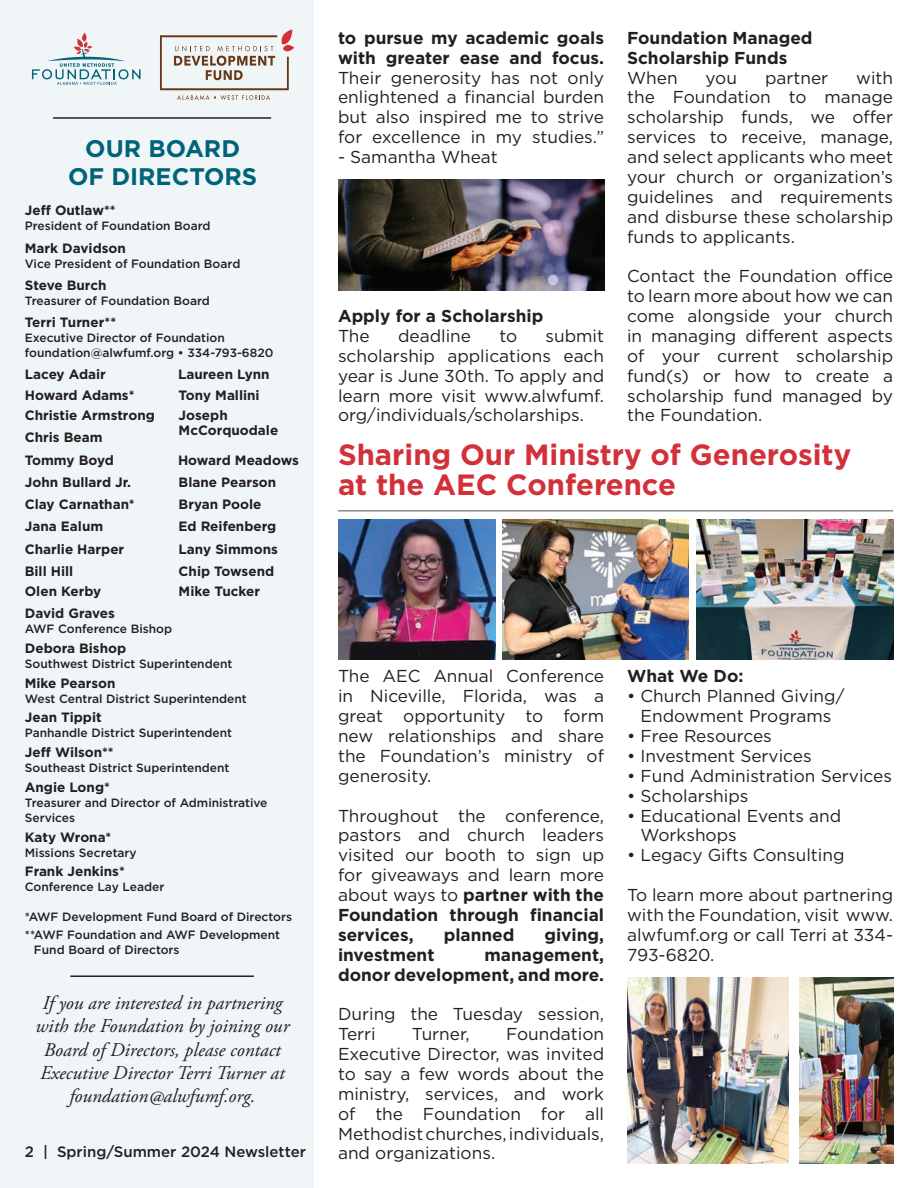
<style>
.page{position:relative;width:918px;height:1188px;background:#fff}
.page>*{position:absolute;margin:0;border:0;box-sizing:border-box;transform-origin:0 0}
.t1{font:700 29.25px "Gotham HTF";color:#d23139}
.t2{font:700 24px "Gotham HTF";color:#006378}
.t3{font:italic 19.5px/23.4px "Adobe Garamond Pro";color:#231f20;text-align:center}
.t4{font:17.25px/19.8px "Gotham HTF";color:#231f20;text-align:justify}
.t5{font:700 17.25px/19.8px "Gotham HTF";color:#231f20}
.t6{font:500 15px "Gotham HTF";color:#231f20}
.t7{font:700 13.5px "Gotham HTF";color:#231f20}
.t8{font:500 12px/15px "Gotham HTF";color:#231f20}
.s1{font-weight:700}
</style>
<div class="page">
<div style="left:0;top:0;width:314px;height:1188px;background:#f0f5f7"></div>
<svg style="left:160px;top:29px;width:134px;height:71px"></svg>
<svg style="left:32px;top:33px;width:109px;height:52px"></svg>
<hr style="left:53px;top:117px;width:218px;height:2px;background:#231f20">
<hr style="left:70px;top:975px;width:184px;height:2px;background:#231f20">
<hr style="left:338px;top:510px;width:555px;height:1px;background:#636366">
<img style="left:338px;top:520px;width:158px;height:139px">
<img style="left:627px;top:978px;width:161px;height:185px">
<img style="left:503px;top:520px;width:185px;height:139px">
<img style="left:799px;top:978px;width:94px;height:185px">
<img style="left:338px;top:179px;width:266px;height:111px">
<img style="left:697px;top:520px;width:196px;height:139px">
<p class="t2" style="left:85px;top:134px;width:156px">OUR BOARD</p>
<p class="t2" style="left:68px;top:163px;width:191px">OF DIRECTORS</p>
<p class="t7" style="left:25px;top:202px;width:92px">Jeff Outlaw**</p>
<p class="t8" style="left:25px;top:218px;width:187px">President of Foundation Board</p>
<p class="t7" style="left:25px;top:240px;width:103px">Mark Davidson</p>
<p class="t8" style="left:25px;top:256px;width:217px">Vice President of Foundation Board</p>
<p class="t7" style="left:25px;top:277px;width:83px">Steve Burch</p>
<p class="t8" style="left:25px;top:293px;width:187px">Treasurer of Foundation Board</p>
<p class="t7" style="left:25px;top:314px;width:93px">Terri Turner**</p>
<p class="t8" style="left:25px;top:330px;width:202px">Executive Director of Foundation</p>
<p class="t8" style="left:25px;top:345px;width:250px">foundation@alwfumf.org • 334-793-6820</p>
<p class="t7" style="left:25px;top:367px;width:83px">Lacey Adair</p>
<p class="t7" style="left:25px;top:387px;width:111px">Howard Adams*</p>
<p class="t7" style="left:25px;top:408px;width:132px">Christie Armstrong</p>
<p class="t7" style="left:25px;top:430px;width:79px">Chris Beam</p>
<p class="t7" style="left:25px;top:452px;width:91px">Tommy Boyd</p>
<p class="t7" style="left:25px;top:474px;width:108px">John Bullard Jr.</p>
<p class="t7" style="left:25px;top:497px;width:111px">Clay Carnathan*</p>
<p class="t7" style="left:25px;top:519px;width:80px">Jana Ealum</p>
<p class="t7" style="left:25px;top:541px;width:101px">Charlie Harper</p>
<p class="t7" style="left:25px;top:564px;width:50px">Bill Hill</p>
<p class="t7" style="left:25px;top:583px;width:78px">Olen Kerby</p>
<p class="t7" style="left:178px;top:367px;width:93px">Laureen Lynn</p>
<p class="t7" style="left:179px;top:408px;width:51px">Joseph</p>
<p class="t7" style="left:179px;top:423px;width:101px">McCorquodale</p>
<p class="t7" style="left:179px;top:474px;width:99px">Blane Pearson</p>
<p class="t7" style="left:179px;top:497px;width:84px">Bryan Poole</p>
<p class="t7" style="left:179px;top:519px;width:99px">Ed Reifenberg</p>
<p class="t7" style="left:179px;top:564px;width:97px">Chip Towsend</p>
<p class="t7" style="left:179px;top:583px;width:83px">Mike Tucker</p>
<p class="t7" style="left:179px;top:387px;width:83px">Tony Mallini</p>
<p class="t7" style="left:178px;top:452px;width:122px">Howard Meadows</p>
<p class="t7" style="left:179px;top:541px;width:101px">Lany Simmons</p>
<p class="t7" style="left:25px;top:606px;width:91px">David Graves</p>
<p class="t8" style="left:25px;top:621px;width:149px">AWF Conference Bishop</p>
<p class="t7" style="left:25px;top:641px;width:103px">Debora Bishop</p>
<p class="t8" style="left:25px;top:656px;width:209px">Southwest District Superintendent</p>
<p class="t7" style="left:25px;top:675px;width:92px">Mike Pearson</p>
<p class="t8" style="left:25px;top:691px;width:224px">West Central District Superintendent</p>
<p class="t7" style="left:25px;top:710px;width:78px">Jean Tippit</p>
<p class="t8" style="left:25px;top:725px;width:209px">Panhandle District Superintendent</p>
<p class="t7" style="left:25px;top:745px;width:90px">Jeff Wilson**</p>
<p class="t8" style="left:25px;top:760px;width:206px">Southeast District Superintendent</p>
<p class="t7" style="left:25px;top:779px;width:87px">Angie Long*</p>
<p class="t8" style="left:25px;top:795px;width:244px">Treasurer and Director of Administrative<br>Services</p>
<p class="t7" style="left:25px;top:829px;width:88px">Katy Wrona*</p>
<p class="t8" style="left:25px;top:845px;width:113px">Missions Secretary</p>
<p class="t7" style="left:25px;top:864px;width:101px">Frank Jenkins*</p>
<p class="t8" style="left:25px;top:879px;width:141px">Conference Lay Leader</p>
<p class="t8" style="left:25px;top:909px;width:269px">*AWF Development Fund Board of Directors</p>
<p class="t8" style="left:34px;top:927px;width:248px;text-indent:-9px">**AWF Foundation and AWF Development<br>Fund Board of Directors</p>
<p class="t3" style="left:36px;top:992px;width:255px">If you are interested in partnering with the Foundation by joining our Board of Directors, please contact Executive Director Terri Turner at</p>
<p class="t3" style="left:69px;top:1085px;width:188px">foundation@alwfumf.org.</p>
<p class="t6" style="left:25px;top:1144px;width:283px">2 | Spring/Summer 2024 Newsletter</p>
<p class="t4" style="left:338px;top:28px;width:268px"><span class="s1">to pursue my academic goals with greater ease and focus.<br></span>Their generosity has not only enlightened a financial burden but also inspired me to strive for excellence in my studies.”</p>
<p class="t4" style="left:338px;top:147px;width:161px">- Samantha Wheat</p>
<p class="t5" style="left:338px;top:306px;width:207px">Apply for a Scholarship</p>
<p class="t4" style="left:338px;top:326px;width:33px">The</p>
<p class="t4" style="left:398px;top:326px;width:75px">deadline</p>
<p class="t4" style="left:499px;top:326px;width:19px">to</p>
<p class="t4" style="left:338px;top:326px;width:268px;text-indent:208px">submit scholarship applications each year is June 30th. To apply and learn more visit www.alwfumf. org/individuals/scholarships.</p>
<p class="t5" style="left:627px;top:27px;width:187px">Foundation Managed<br>Scholarship Funds</p>
<p class="t4" style="left:627px;top:67px;width:52px">When</p>
<p class="t4" style="left:706px;top:67px;width:33px">you</p>
<p class="t4" style="left:765px;top:67px;width:65px">partner</p>
<p class="t4" style="left:627px;top:67px;width:268px;text-indent:229px">with the Foundation to manage scholarship funds, we offer services to receive, manage, and select applicants who meet your church or organization’s guidelines and requirements and disburse these scholarship funds to applicants.</p>
<p class="t4" style="left:627px;top:266px;width:268px">Contact the Foundation office to learn more about how we can come alongside your church in managing different aspects of your current scholarship fund(s) or how to create a scholarship fund managed by the Foundation.</p>
<p class="t1" style="left:338px;top:438px;width:515px">Sharing Our Ministry of Generosity</p>
<p class="t1" style="left:338px;top:468px;width:340px">at the AEC Conference</p>
<p class="t4" style="left:338px;top:666px;width:268px">The AEC Annual Conference in Niceville, Florida, was a great opportunity to form new relationships and share the Foundation’s ministry of generosity.</p>
<p class="t4" style="left:338px;top:805px;width:268px">Throughout the conference, pastors and church leaders visited our booth to sign up for giveaways and learn more about ways to <span class="s1">partner with the Foundation through financial services,</span></p>
<p class="t5" style="left:444px;top:924px;width:72px">planned</p>
<p class="t5" style="left:544px;top:924px;width:61px">giving,</p>
<p class="t5" style="left:338px;top:944px;width:98px">investment</p>
<p class="t5" style="left:338px;top:944px;width:268px;text-align:right">management,<br>donor development, and more.</p>
<p class="t4" style="left:338px;top:1004px;width:268px">During the Tuesday session,<br>Terri</p>
<p class="t4" style="left:338px;top:1024px;width:268px;text-indent:168px">Foundation Executive Director, was invited to say a few words about the ministry, services, and work of the Foundation for all Methodist churches, individuals, and organizations.</p>
<p class="t4" style="left:412px;top:1024px;width:59px">Turner,</p>
<p class="t5" style="left:627px;top:666px;width:118px">What We Do:</p>
<p class="t4" style="left:627px;top:686px;width:219px;text-align:center">• Church Planned Giving/<br>Endowment Programs</p>
<p class="t4" style="left:627px;top:726px;width:146px">• Free Resources</p>
<p class="t4" style="left:627px;top:746px;width:186px">• Investment Services</p>
<p class="t4" style="left:627px;top:766px;width:266px">• Fund Administration Services</p>
<p class="t4" style="left:627px;top:785px;width:123px">• Scholarships</p>
<p class="t4" style="left:640px;top:805px;width:202px;text-indent:-13px">• Educational Events and<br>Workshops</p>
<p class="t4" style="left:627px;top:845px;width:219px">• Legacy Gifts Consulting</p>
<p class="t4" style="left:627px;top:885px;width:268px">To learn more about partnering with the Foundation, visit www. alwfumf.org or call Terri at 334- 793-6820.</p>
</div>
